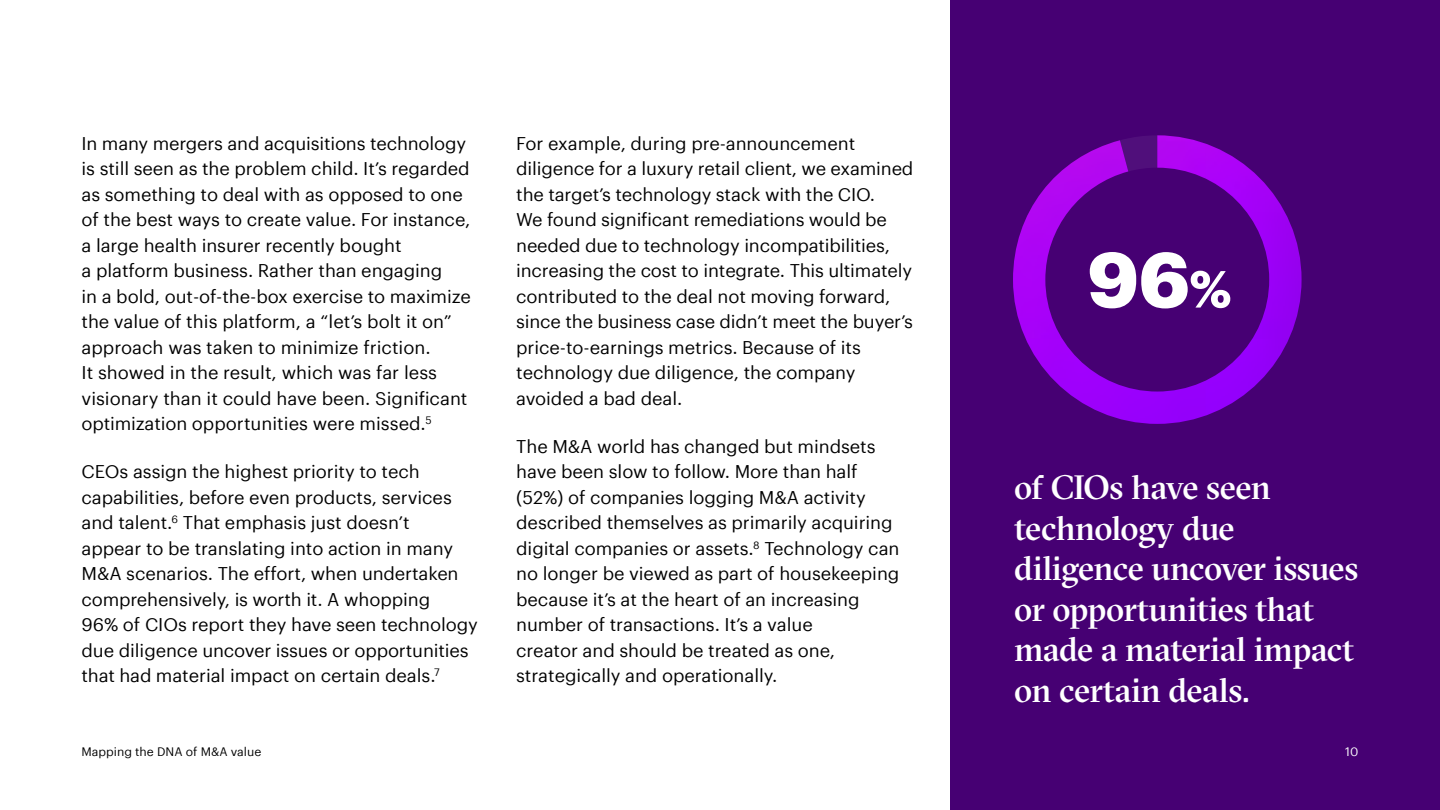
<style>
.page{position:relative;width:1440px;height:810px;background:#fff}
.page>*{position:absolute;margin:0;border:0;box-sizing:border-box;transform-origin:0 0}
.t1{font:700 76.5px "Graphik";color:#fff}
.t2{font:500 33.75px/40.5px "GT Sectra Fine";letter-spacing:-.015em;color:#fff}
.t3{font:18px/25.5px "Graphik";letter-spacing:-.005em;color:#000}
.t4{font:12px "Graphik";color:#000}
.t5{font:12px "Graphik";color:#fff}
.s1{font-size:51px}
</style>
<div class="page">
<div style="left:951px;top:0;width:489px;height:810px;background:#460073"></div>
<img style="left:1013px;top:135px;width:289px;height:289px">
<p class="t3" style="left:82px;top:129px;width:391px">In many mergers and acquisitions technology is still seen as the problem child. It’s regarded as something to deal with as opposed to one of the best ways to create value. For instance, a large health insurer recently bought<br>a platform business. Rather than engaging<br>in a bold, out-of-the-box exercise to maximize the value of this platform, a “let’s bolt it on” approach was taken to minimize friction.<br>It showed in the result, which was far less visionary than it could have been. Significant optimization opportunities were missed.<sup>5</sup></p>
<p class="t3" style="left:82px;top:457px;width:398px">CEOs assign the highest priority to tech capabilities, before even products, services and talent.<sup>6</sup> That emphasis just doesn’t<br>appear to be translating into action in many M&amp;A scenarios. The effort, when undertaken comprehensively, is worth it. A whopping<br>96% of CIOs report they have seen technology due diligence uncover issues or opportunities that had material impact on certain deals.<sup>7</sup></p>
<p class="t3" style="left:516px;top:129px;width:399px">For example, during pre-announcement diligence for a luxury retail client, we examined the target’s technology stack with the CIO.<br>We found significant remediations would be needed due to technology incompatibilities, increasing the cost to integrate. This ultimately contributed to the deal not moving forward, since the business case didn’t meet the buyer’s price-to-earnings metrics. Because of its technology due diligence, the company avoided a bad deal.</p>
<p class="t3" style="left:516px;top:432px;width:385px">The M&amp;A world has changed but mindsets have been slow to follow. More than half (52%) of companies logging M&amp;A activity described themselves as primarily acquiring digital companies or assets.<sup>8</sup> Technology can no longer be viewed as part of housekeeping because it’s at the heart of an increasing number of transactions. It’s a value<br>creator and should be treated as one, strategically and operationally.</p>
<h1 class="t1" style="left:1087px;top:221px;width:146px">96<span class="s1">%</span></h1>
<h2 class="t2" style="left:1014px;top:468px;width:346px">of CIOs have seen technology due diligence uncover issues or opportunities that made a material impact on certain deals.</h2>
<p class="t4" style="left:82px;top:743px;width:181px">Mapping the DNA of M&amp;A value</p>
<p class="t5" style="left:1345px;top:743px;width:15px">10</p>
</div>
